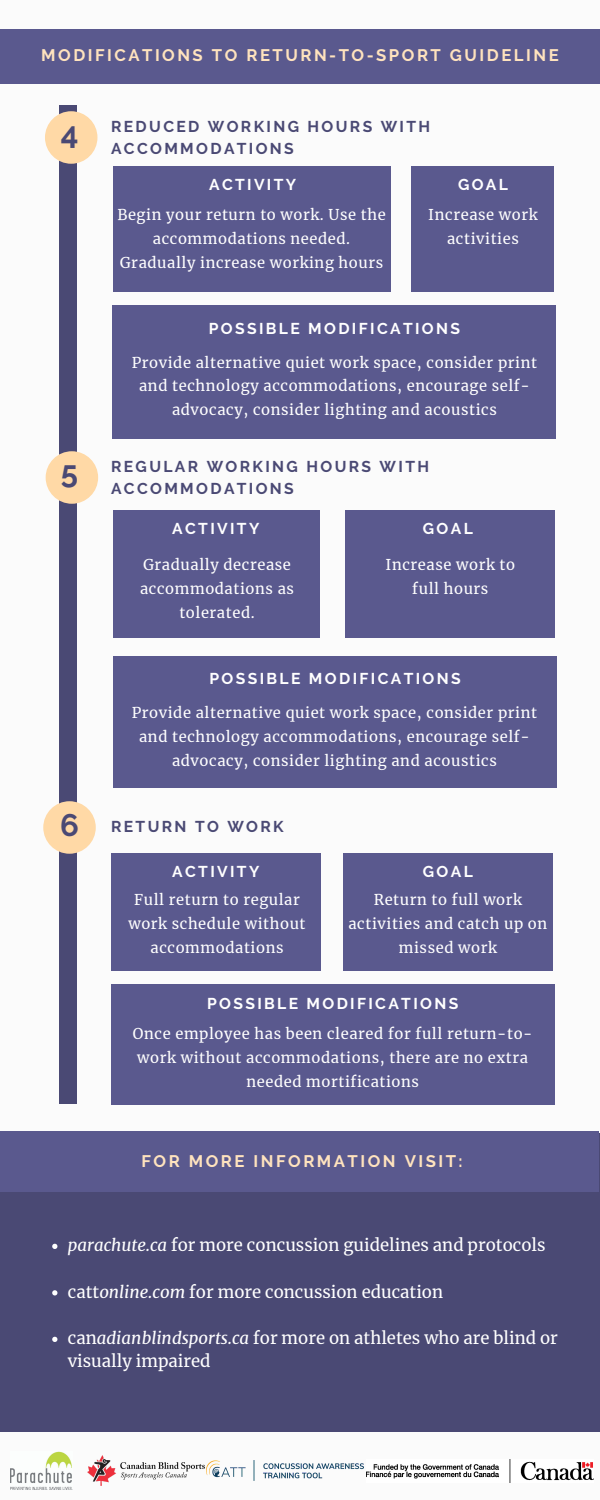
<style>
.page{position:relative;width:600px;height:1500px;background:#fbfbfb}
.page>*{position:absolute;margin:0;border:0;box-sizing:border-box;transform-origin:0 0}
.t1{font:16.7px/23.2px "Merriweather";color:#fff}
.t2{font:700 16.7px "Raleway";letter-spacing:.15em;color:#ffe3be}
.t3{font:700 15.7px "Raleway";letter-spacing:.15em;color:#fff}
.t4{font:700 15.7px/21.8px "Raleway";letter-spacing:.15em;color:#4a4974}
.t5{font:14.8px/23.9px "Merriweather";letter-spacing:.04em;color:#fff;text-align:center}
.s1{font-size:31.1px}
.s2{font-style:italic}
</style>
<div class="page">
<div style="left:0;top:29px;width:600px;height:54px;background:#5a598e"></div>
<div style="left:111px;top:984px;width:443px;height:121px;background:#5a598e"></div>
<div style="left:346px;top:510px;width:209px;height:128px;background:#5a598e"></div>
<div style="left:60px;top:106px;width:17px;height:998px;background:#4a4974"></div>
<div style="left:45px;top:111px;width:52px;height:53px;background:#ffd9a6;border-radius:50%"></div>
<div style="left:113px;top:166px;width:277px;height:126px;background:#5a598e"></div>
<div style="left:412px;top:166px;width:142px;height:126px;background:#5a598e"></div>
<div style="left:113px;top:305px;width:443px;height:133px;background:#5a598e"></div>
<div style="left:46px;top:451px;width:52px;height:53px;background:#ffd9a6;border-radius:50%"></div>
<div style="left:113px;top:510px;width:207px;height:128px;background:#5a598e"></div>
<div style="left:113px;top:656px;width:444px;height:131px;background:#5a598e"></div>
<div style="left:43px;top:801px;width:53px;height:53px;background:#ffd9a6;border-radius:50%"></div>
<div style="left:111px;top:853px;width:209px;height:117px;background:#5a598e"></div>
<div style="left:343px;top:853px;width:209px;height:117px;background:#5a598e"></div>
<div style="left:0;top:1134px;width:600px;height:297px;background:#4a4974"></div>
<svg style="left:52px;top:1244px;width:5px;height:5px"></svg>
<svg style="left:52px;top:1290px;width:5px;height:5px"></svg>
<svg style="left:52px;top:1337px;width:5px;height:5px"></svg>
<div style="left:0;top:1131px;width:599px;height:61px;background:#5a598e"></div>
<img style="left:11px;top:1452px;width:61px;height:38px">
<img style="left:87px;top:1456px;width:117px;height:30px">
<img style="left:206px;top:1460px;width:158px;height:20px">
<img style="left:366px;top:1459px;width:228px;height:23px">
<p class="t2" style="left:41px;top:46px;width:519px">MODIFICATIONS TO RETURN-TO-SPORT GUIDELINE</p>
<p class="t4" style="left:111px;top:115px;width:321px;text-indent:-50px"><span class="s1">4</span> REDUCED WORKING HOURS WITH<br>ACCOMMODATIONS</p>
<p class="t3" style="left:209px;top:176px;width:89px">ACTIVITY</p>
<p class="t5" style="left:117px;top:203px;width:270px">Begin your return to work. Use the accommodations needed.<br>Gradually increase working hours</p>
<p class="t3" style="left:458px;top:176px;width:51px">GOAL</p>
<p class="t5" style="left:428px;top:203px;width:111px">Increase work activities</p>
<p class="t3" style="left:209px;top:319px;width:253px">POSSIBLE MODIFICATIONS</p>
<p class="t5" style="left:132px;top:350px;width:407px">Provide alternative quiet work space, consider print and technology accommodations, encourage self&shy;advocacy, consider lighting and acoustics</p>
<p class="t4" style="left:111px;top:455px;width:319px;text-indent:-50px"><span class="s1">5</span> REGULAR WORKING HOURS WITH<br>ACCOMMODATIONS</p>
<p class="t3" style="left:172px;top:519px;width:89px">ACTIVITY</p>
<p class="t5" style="left:140px;top:553px;width:155px">Gradually decrease accommodations as tolerated.</p>
<p class="t3" style="left:423px;top:519px;width:51px">GOAL</p>
<p class="t5" style="left:386px;top:553px;width:131px">Increase work to full hours</p>
<p class="t3" style="left:209px;top:669px;width:253px">POSSIBLE MODIFICATIONS</p>
<p class="t5" style="left:132px;top:701px;width:407px">Provide alternative quiet work space, consider print and technology accommodations, encourage self&shy;advocacy, consider lighting and acoustics</p>
<p class="t4" style="left:60px;top:816px;width:225px"><span class="s1">6</span> RETURN TO WORK</p>
<p class="t3" style="left:172px;top:862px;width:89px">ACTIVITY</p>
<p class="t5" style="left:128px;top:888px;width:179px">Full return to regular work schedule without accommodations</p>
<p class="t3" style="left:423px;top:862px;width:51px">GOAL</p>
<p class="t5" style="left:348px;top:888px;width:200px">Return to full work activities and catch up on missed work</p>
<p class="t3" style="left:207px;top:994px;width:253px">POSSIBLE MODIFICATIONS</p>
<p class="t5" style="left:133px;top:1021px;width:401px">Once employee has been cleared for full return-to&shy;work without accommodations, there are no extra needed mortifications</p>
<p class="t2" style="left:142px;top:1151px;width:323px">FOR MORE INFORMATION VISIT:</p>
<p class="t1" style="left:68px;top:1234px;width:479px"><span class="s2">parachute.ca</span> for more concussion guidelines and protocols</p>
<p class="t1" style="left:68px;top:1280px;width:377px">catt<span class="s2">online.com</span> for more concussion education</p>
<p class="t1" style="left:68px;top:1327px;width:492px">can<span class="s2">adianblindsports.ca</span> for more on athletes who are blind or visually impaired</p>
</div>
